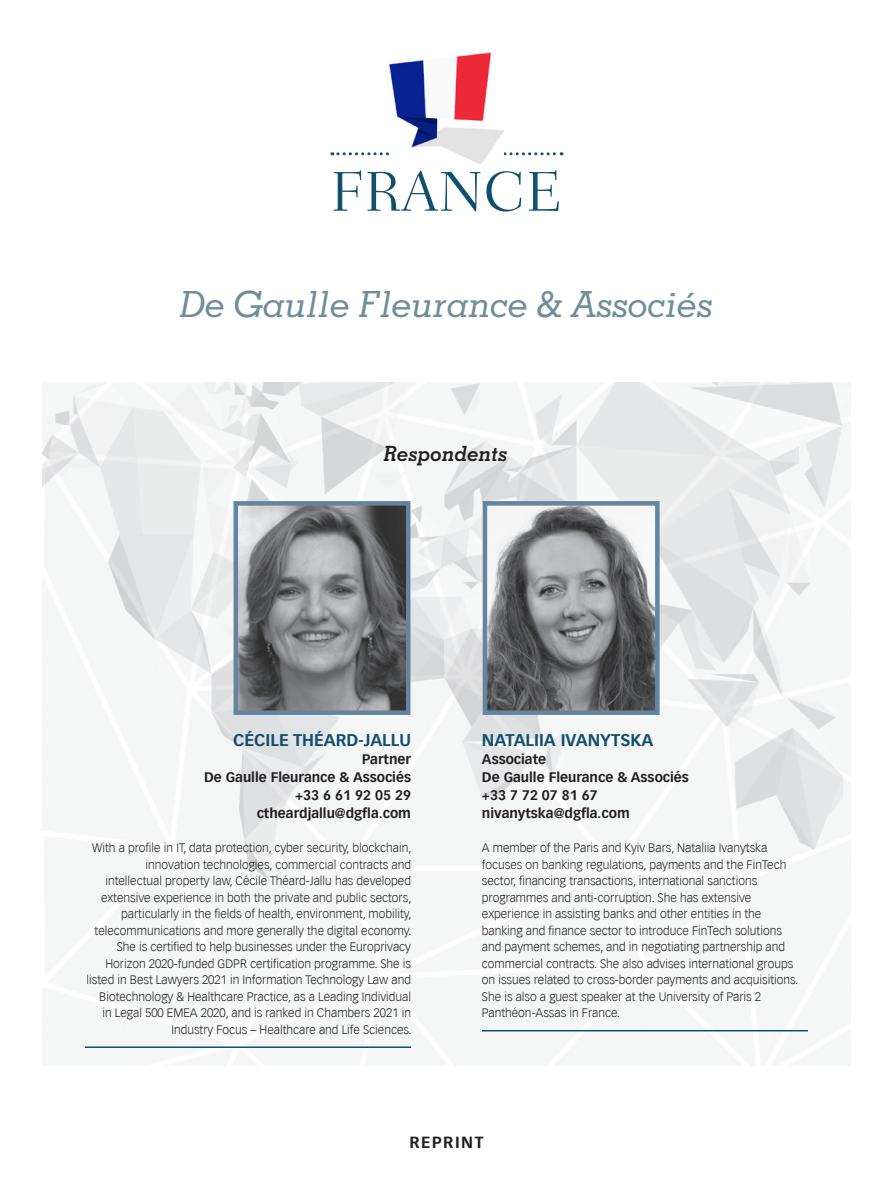
<style>
.page{position:relative;width:893px;height:1187px;background:#fff}
.page>*{position:absolute;margin:0;border:0;box-sizing:border-box;transform-origin:0 0}
.t1{font:300 57px "Fairfield LH";color:#124f6f}
.t2{font:italic 500 36px "Memphis";letter-spacing:-.01em;color:#6e8e99}
.t3{font:italic 700 21px "Memphis";letter-spacing:-.01em;color:#231f20}
.t4{font:700 16.5px "Vectora LH";color:#124f6f}
.t5{font:700 15.75px "Vectora LH";letter-spacing:.1em;color:#231f20}
.t6{font:700 13.5px/18px "Vectora LH";color:#231f20}
.t7{font:300 12px/16.5px "Vectora LH";color:#231f20}
</style>
<div class="page">
<img style="left:43px;top:383px;width:807px;height:549px">
<hr style="left:482px;top:1029px;width:326px;height:2px;background:#124f6f">
<hr style="left:85px;top:1046px;width:326px;height:1px;background:#124f6f">
<svg style="left:480px;top:499px;width:182px;height:218px;background:#86898e"></svg>
<svg style="left:231px;top:499px;width:182px;height:218px;background:#7c8085"></svg>
<svg style="left:332px;top:152px;width:230px;height:3px"></svg>
<img style="left:390px;top:52px;width:113px;height:111px">
<h1 class="t1" style="left:330px;top:159px;width:234px">FRANCE</h1>
<h2 class="t2" style="left:180px;top:282px;width:535px">De Gaulle Fleurance &amp; Associés</h2>
<h3 class="t3" style="left:383px;top:440px;width:126px">Respondents</h3>
<h3 class="t4" style="left:233px;top:729px;width:179px">CÉCILE THÉARD-JALLU</h3>
<p class="t6" style="left:204px;top:749px;width:208px;text-align:right">Partner<br>De Gaulle Fleurance &amp; Associés +33 6 61 92 05 29 ctheardjallu@dgfla.com</p>
<p class="t7" style="left:87px;top:839px;width:326px;text-align:right">With a profile in IT, data protection, cyber security, blockchain, innovation technologies, commercial contracts and intellectual property law, Cécile Théard-Jallu has developed extensive experience in both the private and public sectors, particularly in the fields of health, environment, mobility, telecommunications and more generally the digital economy.<br>She is certified to help businesses under the Europrivacy Horizon 2020-funded GDPR certification programme. She is listed in Best Lawyers 2021 in Information Technology Law and Biotechnology &amp; Healthcare Practice, as a Leading Individual<br>in Legal 500 EMEA 2020, and is ranked in Chambers 2021 in Industry Focus – Healthcare and Life Sciences.</p>
<h3 class="t4" style="left:482px;top:729px;width:173px">NATALIIA IVANYTSKA</h3>
<p class="t6" style="left:482px;top:749px;width:208px">Associate<br>De Gaulle Fleurance &amp; Associés +33 7 72 07 81 67 nivanytska@dgfla.com</p>
<p class="t7" style="left:482px;top:839px;width:318px">A member of the Paris and Kyiv Bars, Nataliia Ivanytska focuses on banking regulations, payments and the FinTech sector, financing transactions, international sanctions programmes and anti-corruption. She has extensive experience in assisting banks and other entities in the banking and finance sector to introduce FinTech solutions and payment schemes, and in negotiating partnership and commercial contracts. She also advises international groups on issues related to cross-border payments and acquisitions.<br>She is also a guest speaker at the University of Paris 2<br>Panthéon-Assas in France.</p>
<h3 class="t5" style="left:409px;top:1132px;width:76px">REPRINT</h3>
</div>
